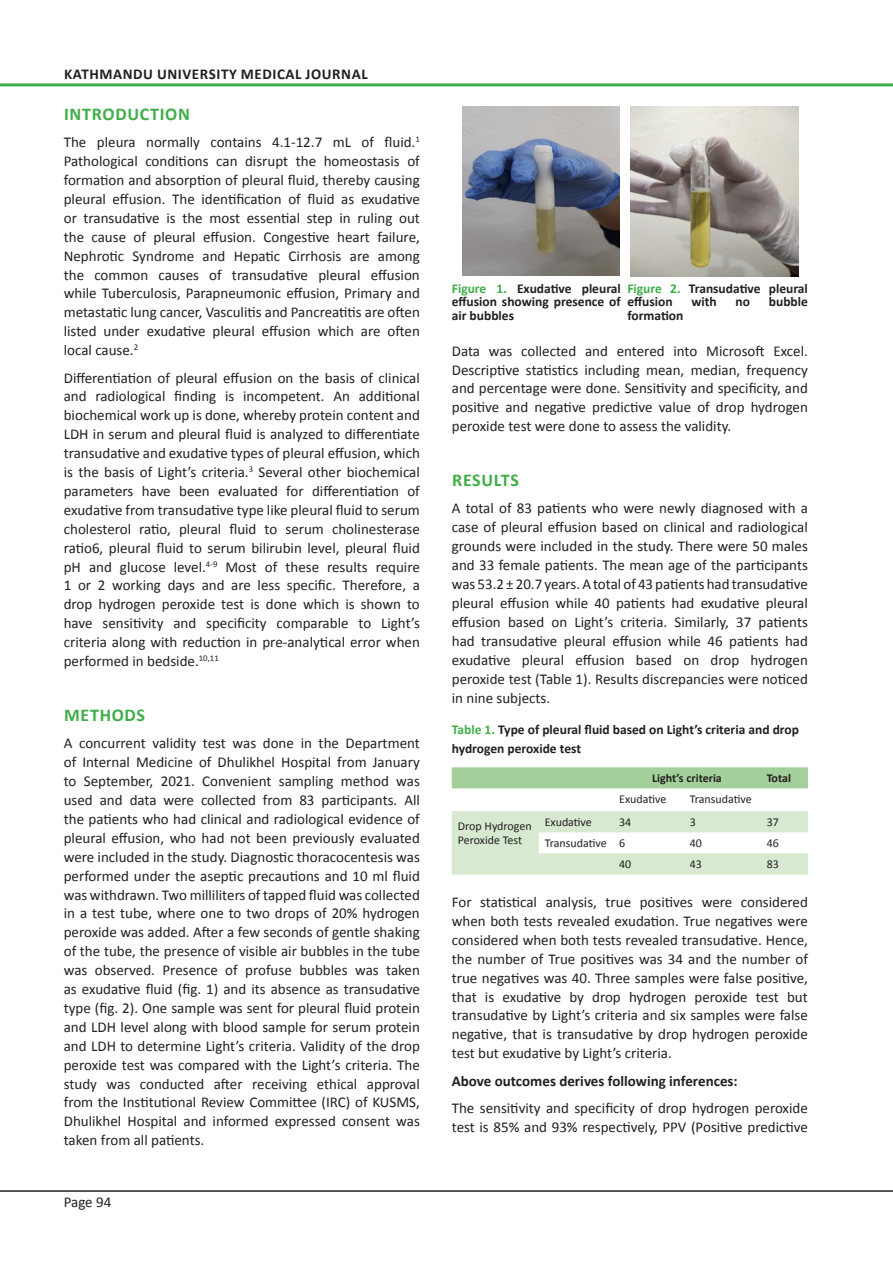
<style>
.page{position:relative;width:893px;height:1263px;background:#fff}
.page>*{position:absolute;margin:0;border:0;box-sizing:border-box;transform-origin:0 0}
.Normal_Text{font:700 18px "Calibri";letter-spacing:.04em;color:#40ae49}
.Heading_2_-_Sub_head{font:700 18px "Calibri";letter-spacing:.04em;color:#40ae49}
.Normal_Text-2{font:15px/18.9px "Calibri";color:#231f20;text-align:justify}
.Normal_Text-3{font:700 15px "Calibri";color:#231f20}
.Heading_2_-_Sub_head-2{font:700 15px "Calibri";letter-spacing:.04em;color:#231f20}
.Table_Figure_Legend{font:700 13.5px/13.5px "Calibri";color:#231f20}
.Table_Text{font:12px/14.4px "Calibri";color:#231f20}
.Table_Text-2{font:700 12px "Calibri";color:#231f20}
.s1{color:#40ae49}
</style>
<div class="page">
<hr style="left:0;top:1190px;width:893px;height:2px;background:#231f20">
<hr style="left:0;top:83px;width:893px;height:3px;background:#40ae49">
<img style="left:463px;top:107px;width:156px;height:168px">
<img style="left:630px;top:107px;width:168px;height:169px">
<div style="left:452px;top:767px;width:356px;height:21px;background:#a3cf9a"></div>
<svg style="left:452px;top:811px;width:356px;height:64px"></svg>
<p class="Heading_2_-_Sub_head-2" style="left:64px;top:64px;width:305px">KATHMANDU UNIVERSITY MEDICAL JOURNAL</p>
<p class="Heading_2_-_Sub_head" style="left:64px;top:102px;width:127px">INTRODUCTION</p>
<p class="Normal_Text-2" style="left:64px;top:133px;width:358px">The pleura normally contains 4.1-12.7 mL of fluid.<sup>1<br></sup>Pathological conditions can disrupt the homeostasis of formation and absorption of pleural fluid, thereby causing pleural effusion. The identification of fluid as exudative or transudative is the most essential step in ruling out the cause of pleural effusion. Congestive heart failure, Nephrotic Syndrome and Hepatic Cirrhosis are among the common causes of transudative pleural effusion while Tuberculosis, Parapneumonic effusion, Primary and metastatic lung cancer, Vasculitis and Pancreatitis are often listed under exudative pleural effusion which are often local cause.<sup>2</sup></p>
<p class="Normal_Text-2" style="left:64px;top:368px;width:358px">Differentiation of pleural effusion on the basis of clinical and radiological finding is incompetent. An additional biochemical work up is done, whereby protein content and LDH in serum and pleural fluid is analyzed to differentiate transudative and exudative types of pleural effusion, which is the basis of Light’s criteria.<sup>3</sup> Several other biochemical parameters have been evaluated for differentiation of exudative from transudative type like pleural fluid to serum cholesterol ratio, pleural fluid to serum cholinesterase ratio6, pleural fluid to serum bilirubin level, pleural fluid pH and glucose level.<sup>4-9</sup> Most of these results require 1 or 2 working days and are less specific. Therefore, a drop hydrogen peroxide test is done which is shown to have sensitivity and specificity comparable to Light’s criteria along with reduction in pre-analytical error when performed in bedside.<sup>10,11</sup></p>
<p class="Normal_Text" style="left:64px;top:703px;width:83px">METHODS</p>
<p class="Normal_Text-2" style="left:64px;top:734px;width:358px">A concurrent validity test was done in the Department of Internal Medicine of Dhulikhel Hospital from January to September, 2021. Convenient sampling method was used and data were collected from 83 participants. All the patients who had clinical and radiological evidence of pleural effusion, who had not been previously evaluated were included in the study. Diagnostic thoracocentesis was performed under the aseptic precautions and 10 ml fluid was withdrawn. Two milliliters of tapped fluid was collected in a test tube, where one to two drops of 20% hydrogen peroxide was added. After a few seconds of gentle shaking of the tube, the presence of visible air bubbles in the tube was observed. Presence of profuse bubbles was taken as exudative fluid (fig. 1) and its absence as transudative type (fig. 2). One sample was sent for pleural fluid protein and LDH level along with blood sample for serum protein and LDH to determine Light’s criteria. Validity of the drop peroxide test was compared with the Light’s criteria. The study was conducted after receiving ethical approval from the Institutional Review Committee (IRC) of KUSMS, Dhulikhel Hospital and informed expressed consent was taken from all patients.</p>
<p class="Normal_Text-2" style="left:64px;top:1193px;width:49px">Page 94</p>
<p class="Table_Figure_Legend" style="left:452px;top:282px;width:171px;text-align:justify"><span class="s1">Figure 1.</span> Exudative pleural effusion showing presence of air bubbles</p>
<p class="Table_Figure_Legend" style="left:627px;top:282px;width:182px"><span class="s1">Figure 2.</span> Transudative pleural effusion</p>
<p class="Table_Figure_Legend" style="left:691px;top:295px;width:27px">with</p>
<p class="Table_Figure_Legend" style="left:735px;top:295px;width:16px">no</p>
<p class="Table_Figure_Legend" style="left:769px;top:295px;width:41px">bubble</p>
<p class="Table_Figure_Legend" style="left:627px;top:309px;width:58px">formation</p>
<p class="Normal_Text-2" style="left:452px;top:341px;width:358px">Data was collected and entered into Microsoft Excel.<br>Descriptive statistics including mean, median, frequency and percentage were done. Sensitivity and specificity, and positive and negative predictive value of drop hydrogen peroxide test were done to assess the validity.</p>
<p class="Normal_Text" style="left:452px;top:469px;width:68px">RESULTS</p>
<p class="Normal_Text-2" style="left:452px;top:499px;width:358px">A total of 83 patients who were newly diagnosed with a case of pleural effusion based on clinical and radiological grounds were included in the study. There were 50 males and 33 female patients. The mean age of the participants was 53.2 ± 20.7 years. A total of 43 patients had transudative pleural effusion while 40 patients had exudative pleural effusion based on Light’s criteria. Similarly, 37 patients had transudative pleural effusion while 46 patients had exudative pleural effusion based on drop hydrogen peroxide test (Table 1). Results discrepancies were noticed in nine subjects.</p>
<p class="Table_Figure_Legend" style="left:452px;top:720px;width:349px;line-height:18.8px"><span class="s1">Table 1.</span> Type of pleural fluid based on Light’s criteria and drop hydrogen peroxide test</p>
<p class="Table_Text-2" style="left:652px;top:771px;width:71px">Light’s criteria</p>
<p class="Table_Text-2" style="left:767px;top:771px;width:26px">Total</p>
<p class="Table_Text" style="left:619px;top:792px;width:49px">Exudative</p>
<p class="Table_Text" style="left:690px;top:792px;width:63px">Transudative</p>
<p class="Table_Text" style="left:458px;top:818px;width:75px">Drop Hydrogen<br>Peroxide Test</p>
<p class="Table_Text" style="left:545px;top:815px;width:49px">Exudative</p>
<p class="Table_Text" style="left:619px;top:815px;width:14px">34</p>
<p class="Table_Text" style="left:690px;top:815px;width:8px">3</p>
<p class="Table_Text" style="left:767px;top:815px;width:14px">37</p>
<p class="Table_Text" style="left:545px;top:836px;width:63px">Transudative</p>
<p class="Table_Text" style="left:619px;top:836px;width:8px">6</p>
<p class="Table_Text" style="left:690px;top:836px;width:14px">40</p>
<p class="Table_Text" style="left:767px;top:836px;width:14px">46</p>
<p class="Table_Text" style="left:619px;top:857px;width:14px">40</p>
<p class="Table_Text" style="left:690px;top:857px;width:14px">43</p>
<p class="Table_Text" style="left:767px;top:857px;width:14px">83</p>
<p class="Normal_Text-2" style="left:452px;top:893px;width:358px">For statistical analysis, true positives were considered when both tests revealed exudation. True negatives were considered when both tests revealed transudative. Hence, the number of True positives was 34 and the number of true negatives was 40. Three samples were false positive, that is exudative by drop hydrogen peroxide test but transudative by Light’s criteria and six samples were false negative, that is transudative by drop hydrogen peroxide test but exudative by Light’s criteria.</p>
<p class="Normal_Text-3" style="left:452px;top:1071px;width:287px">Above outcomes derives following inferences:</p>
<p class="Normal_Text-2" style="left:452px;top:1099px;width:358px">The sensitivity and specificity of drop hydrogen peroxide test is 85% and 93% respectively, PPV (Positive predictive</p>
</div>
